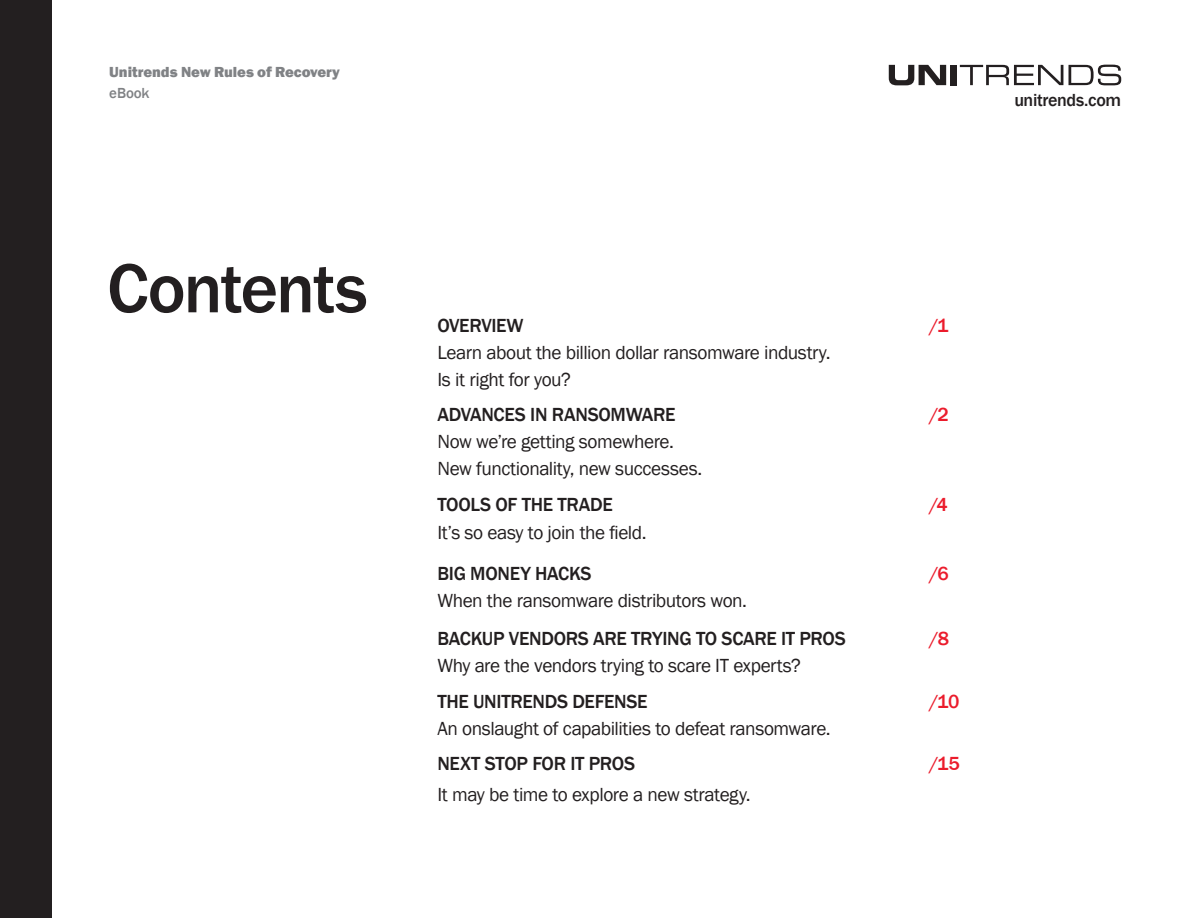
<style>
.page{position:relative;width:1188px;height:918px;background:#fff}
.page>*{position:absolute;margin:0;border:0;box-sizing:border-box;transform-origin:0 0}
.Contents_Header{font:500 72px "Franklin Gothic";letter-spacing:-.03em;color:#231f20}
.Content_Body{font:19.5px/27px "Franklin Gothic";letter-spacing:-.025em;color:#231f20}
.Content_Body-2{font:500 19.5px "Franklin Gothic";letter-spacing:-.015em;color:#231f20}
.Subhead{font:500 19.5px "Franklin Gothic";letter-spacing:-.015em;color:#231f20}
.Subhead-2{font:19.5px "Franklin Gothic";letter-spacing:-.025em;color:#231f20}
.Content_Body-3{font:500 19.5px "Franklin Gothic";color:#eb1c2c}
.Subhead-3{font:500 19.5px "Franklin Gothic";color:#eb1c2c}
.t1{font:500 18px "Franklin Gothic";letter-spacing:-.02em;color:#231f20}
.t2{font:800 15px "Franklin Gothic";letter-spacing:-.005em;color:#808285}
.t3{font:500 15px "Franklin Gothic";letter-spacing:-.01em;color:#808285}
</style>
<div class="page">
<div style="left:0;top:0;width:52px;height:918px;background:#231f20"></div>
<svg style="left:889px;top:65px;width:57px;height:20px"></svg>
<div style="left:951px;top:65px;width:6px;height:20px;background:#231f20"></div>
<svg style="left:960px;top:65px;width:103px;height:20px"></svg>
<svg style="left:1069px;top:65px;width:52px;height:20px"></svg>
<p class="t2" style="left:109px;top:63px;width:232px">Unitrends New Rules of Recovery</p>
<p class="t3" style="left:109px;top:84px;width:42px">eBook</p>
<p class="Contents_Header" style="left:107px;top:244px;width:262px">Contents</p>
<p class="t1" style="left:1014px;top:89px;width:108px">unitrends.com</p>
<p class="Subhead" style="left:437px;top:313px;width:88px">OVERVIEW</p>
<p class="Subhead-3" style="left:929px;top:313px;width:21px">/1</p>
<p class="Content_Body" style="left:437px;top:339px;width:395px">Learn about the billion dollar ransomware industry.<br>Is it right for you?</p>
<p class="Content_Body-2" style="left:437px;top:402px;width:240px">ADVANCES IN RANSOMWARE</p>
<p class="Content_Body-3" style="left:929px;top:402px;width:21px">/2</p>
<p class="Content_Body" style="left:437px;top:428px;width:238px">Now we’re getting somewhere.</p>
<p class="Content_Body" style="left:437px;top:455px;width:266px">New functionality, new successes.</p>
<p class="Content_Body-2" style="left:437px;top:492px;width:177px">TOOLS OF THE TRADE</p>
<p class="Content_Body-3" style="left:929px;top:492px;width:20px">/4</p>
<p class="Content_Body" style="left:437px;top:519px;width:211px">It’s so easy to join the field.</p>
<p class="Subhead" style="left:437px;top:562px;width:156px">BIG MONEY HACKS</p>
<p class="Subhead-3" style="left:929px;top:562px;width:21px">/6</p>
<p class="Subhead-2" style="left:437px;top:589px;width:311px">When the ransomware distributors won.</p>
<p class="Subhead" style="left:437px;top:626px;width:410px">BACKUP VENDORS ARE TRYING TO SCARE IT PROS</p>
<p class="Subhead-3" style="left:929px;top:626px;width:21px">/8</p>
<p class="Content_Body" style="left:437px;top:652px;width:365px">Why are the vendors trying to scare IT experts?</p>
<p class="Content_Body-2" style="left:437px;top:689px;width:212px">THE UNITRENDS DEFENSE</p>
<p class="Content_Body-3" style="left:929px;top:689px;width:32px">/10</p>
<p class="Content_Body" style="left:437px;top:715px;width:395px">An onslaught of capabilities to defeat ransomware.</p>
<p class="Content_Body-2" style="left:437px;top:751px;width:199px">NEXT STOP FOR IT PROS</p>
<p class="Content_Body-3" style="left:929px;top:751px;width:32px">/15</p>
<p class="Content_Body" style="left:437px;top:781px;width:315px">It may be time to explore a new strategy.</p>
</div>
